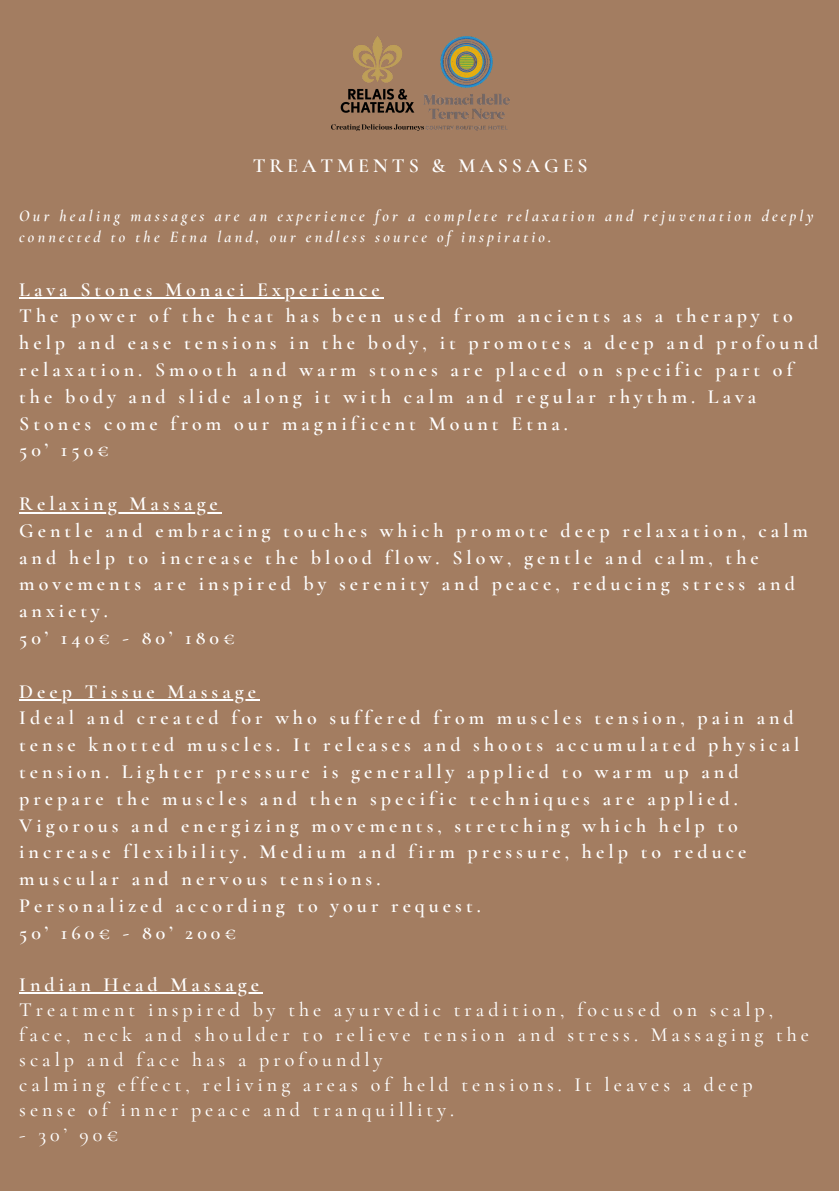
<style>
.page{position:relative;width:839px;height:1191px;background:#fff}
.page>*{position:absolute;margin:0;border:0;box-sizing:border-box;transform-origin:0 0}
.t1{font:600 20px/26.8px "Cormorant Garamond";letter-spacing:.2em;color:#fff}
.t2{font:500 20px/25px "Cormorant Garamond";letter-spacing:.2em;color:#fff}
.t3{font:italic 600 16px/21.4px "Cormorant Garamond";letter-spacing:.2em;color:#fff}
</style>
<div class="page">
<div style="left:0;top:0;width:838px;height:1191px;background:#a37d61"></div>
<hr style="left:19px;top:297px;width:365px;height:2px;background:#fff">
<hr style="left:19px;top:512px;width:203px;height:2px;background:#fff">
<hr style="left:19px;top:699px;width:241px;height:2px;background:#fff">
<hr style="left:19px;top:992px;width:244px;height:2px;background:#fff">
<img style="left:331px;top:37px;width:178px;height:94px">
<p class="t1" style="left:253px;top:153px;width:336px">TREATMENTS &amp; MASSAGES</p>
<p class="t3" style="left:19px;top:205px;width:796px">Our healing massages are an experience for a complete relaxation and rejuvenation deeply connected to the Etna land, our endless source of inspiratio.</p>
<p class="t1" style="left:19px;top:276px;width:800px">Lava Stones Monaci Experience<br>The power of the heat has been used from ancients as a therapy to help and ease tensions in the body, it promotes a deep and profound relaxation. Smooth and warm stones are placed on specific part of the body and slide along it with calm and regular rhythm. Lava Stones come from our magnificent Mount Etna.<br>50’ 150€</p>
<p class="t1" style="left:19px;top:490px;width:790px">Relaxing Massage<br>Gentle and embracing touches which promote deep relaxation, calm and help to increase the blood flow. Slow, gentle and calm, the movements are inspired by serenity and peace, reducing stress and anxiety.<br>50’ 140€ - 80’ 180€</p>
<p class="t1" style="left:19px;top:678px;width:781px">Deep Tissue Massage<br>Ideal and created for who suffered from muscles tension, pain and tense knotted muscles. It releases and shoots accumulated physical tension. Lighter pressure is generally applied to warm up and prepare the muscles and then specific techniques are applied.<br>Vigorous and energizing movements, stretching which help to increase flexibility. Medium and firm pressure, help to reduce muscular and nervous tensions.<br>Personalized according to your request.<br>50’ 160€ - 80’ 200€</p>
<p class="t1" style="left:19px;top:971px;width:241px">Indian Head Massage</p>
<p class="t2" style="left:19px;top:997px;width:791px">Treatment inspired by the ayurvedic tradition, focused on scalp, face, neck and shoulder to relieve tension and stress. Massaging the scalp and face has a profoundly<br>calming effect, reliving areas of held tensions. It leaves a deep sense of inner peace and tranquillity.</p>
<p class="t2" style="left:19px;top:1122px;width:100px">- 30’ 90€</p>
</div>
